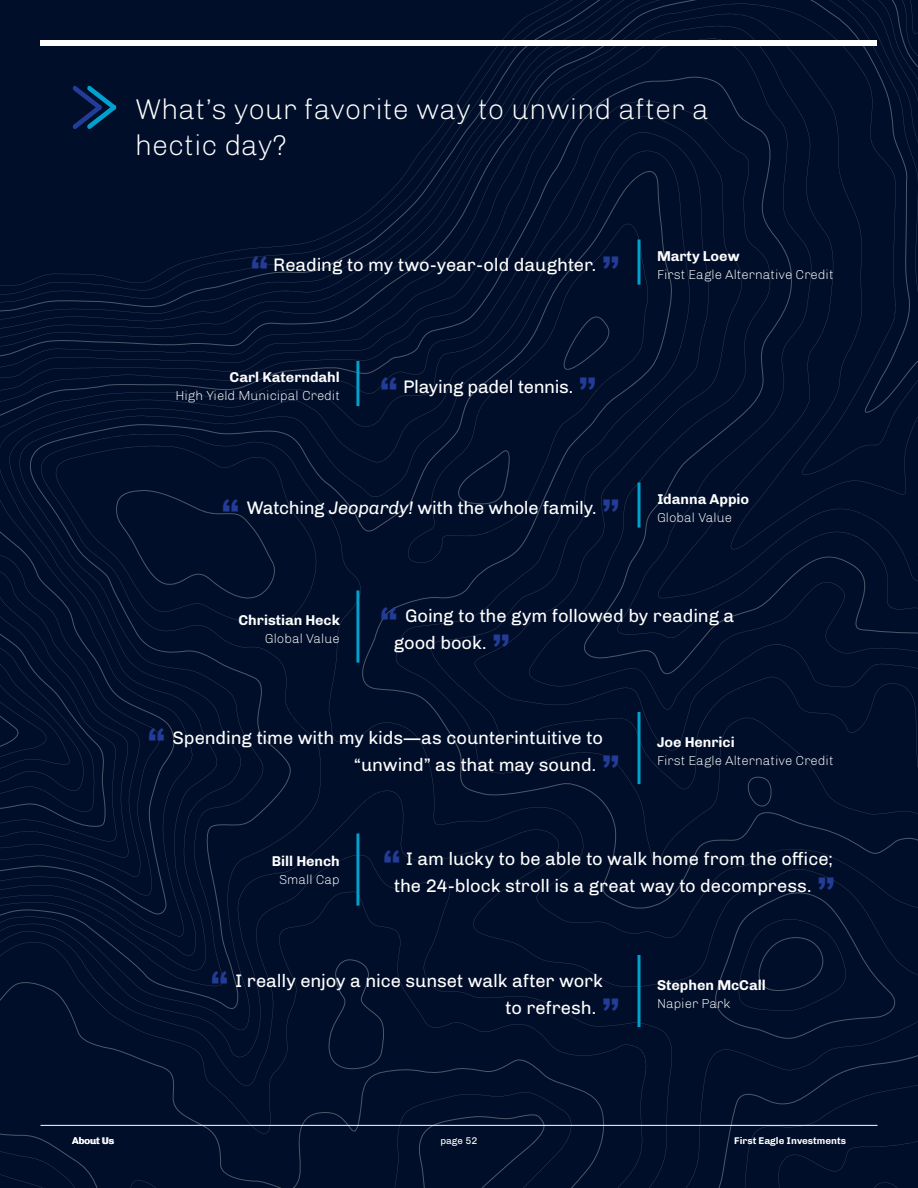
<style>
.page{position:relative;width:918px;height:1188px;background:#fff}
.page>*{position:absolute;margin:0;border:0;box-sizing:border-box;transform-origin:0 0}
.Table_Quote_Right{font:700 48px "FE Chivo Water";color:#233c98}
.Table_Quote_Left{font:700 48px "FE Chivo Water";color:#233c98}
.FE_Page_Title_white{font:33px/36px "FE Chivo Air";color:#fff}
.Table_Quote_Right-2{font:21px/27px "FE Chivo Water";letter-spacing:-.005em;color:#fff}
.Table_Quote_Left-2{font:21px/27px "FE Chivo Water";letter-spacing:-.005em;color:#fff}
.FE_Heading_2{font:700 16.5px "FE Chivo Air";color:#fff}
.FE_Question{font:15px "FE Chivo Air";color:#fff}
.About_Us_Title{font:15px "FE Chivo Air";color:#fff}
.t1{font:700 11.25px "FE Chivo Water";color:#fff}
.t2{font:11.25px "FE Chivo Water";color:#fff}
.s1{font-style:italic}
</style>
<div class="page">
<div style="left:0;top:1116px;width:918px;height:72px;background:#000e29"></div>
<div style="left:0;top:970px;width:918px;height:146px;background:#000e29"></div>
<div style="left:0;top:0;width:918px;height:970px;background:#000e29"></div>
<hr style="left:40px;top:1125px;width:838px;height:1px;background:#fff">
<div style="left:40px;top:40px;width:838px;height:6px;background:#fff"></div>
<hr style="left:638px;top:239px;width:2px;height:46px;background:#00a1cf">
<hr style="left:356px;top:361px;width:3px;height:45px;background:#00a1cf">
<hr style="left:638px;top:482px;width:2px;height:46px;background:#00a1cf">
<hr style="left:356px;top:590px;width:3px;height:73px;background:#00a1cf">
<hr style="left:638px;top:712px;width:2px;height:72px;background:#00a1cf">
<hr style="left:356px;top:833px;width:3px;height:73px;background:#00a1cf">
<hr style="left:638px;top:955px;width:2px;height:72px;background:#00a1cf">
<svg style="left:73px;top:85px;width:44px;height:44px"></svg>
<p class="FE_Page_Title_white" style="left:135px;top:89px;width:575px">What’s your favorite way to unwind after a hectic day?</p>
<p class="Table_Quote_Right" style="left:249px;top:237px;width:22px">“</p>
<p class="Table_Quote_Right-2" style="left:273px;top:250px;width:324px">Reading to my two-year-old daughter.</p>
<p class="Table_Quote_Right" style="left:601px;top:237px;width:22px">”</p>
<p class="FE_Heading_2" style="left:657px;top:245px;width:84px">Marty Loew</p>
<p class="FE_Question" style="left:657px;top:265px;width:178px">First Eagle Alternative Credit</p>
<p class="FE_Heading_2" style="left:230px;top:366px;width:112px">Carl Katerndahl</p>
<p class="FE_Question" style="left:176px;top:386px;width:166px">High Yield Municipal Credit</p>
<p class="Table_Quote_Left" style="left:379px;top:359px;width:22px">“</p>
<p class="Table_Quote_Left-2" style="left:403px;top:372px;width:172px">Playing padel tennis.</p>
<p class="Table_Quote_Left" style="left:577px;top:359px;width:22px">”</p>
<p class="Table_Quote_Right" style="left:221px;top:480px;width:22px">“</p>
<p class="Table_Quote_Right-2" style="left:247px;top:493px;width:351px">Watching <span class="s1">Jeopardy!</span> with the whole family.</p>
<p class="Table_Quote_Right" style="left:601px;top:480px;width:22px">”</p>
<p class="FE_Heading_2" style="left:657px;top:488px;width:94px">Idanna Appio</p>
<p class="About_Us_Title" style="left:657px;top:508px;width:77px">Global Value</p>
<p class="FE_Heading_2" style="left:238px;top:609px;width:103px">Christian Heck</p>
<p class="FE_Question" style="left:265px;top:629px;width:77px">Global Value</p>
<p class="Table_Quote_Left" style="left:379px;top:588px;width:22px">“</p>
<p class="Table_Quote_Left-2" style="left:394px;top:601px;width:342px;text-indent:11px">Going to the gym followed by reading a good book.</p>
<p class="Table_Quote_Left" style="left:491px;top:615px;width:22px">”</p>
<p class="Table_Quote_Right" style="left:146px;top:710px;width:22px">“</p>
<p class="Table_Quote_Right-2" style="left:354px;top:723px;width:250px;text-indent:-182px">Spending time with my kids—as counterintuitive to “unwind” as that may sound.</p>
<p class="Table_Quote_Right" style="left:601px;top:737px;width:22px">”</p>
<p class="FE_Heading_2" style="left:657px;top:731px;width:79px">Joe Henrici</p>
<p class="FE_Question" style="left:657px;top:751px;width:178px">First Eagle Alternative Credit</p>
<p class="FE_Heading_2" style="left:272px;top:850px;width:70px">Bill Hench</p>
<p class="FE_Question" style="left:279px;top:870px;width:62px">Small Cap</p>
<p class="Table_Quote_Left" style="left:382px;top:831px;width:22px">“</p>
<p class="Table_Quote_Left-2" style="left:394px;top:844px;width:440px;text-indent:12px">I am lucky to be able to walk home from the office; the 24-block stroll is a great way to decompress.</p>
<p class="Table_Quote_Left" style="left:816px;top:858px;width:22px">”</p>
<p class="Table_Quote_Right" style="left:209px;top:953px;width:22px">“</p>
<p class="Table_Quote_Right-2" style="left:505px;top:966px;width:99px;text-indent:-270px">I really enjoy a nice sunset walk after work to refresh.</p>
<p class="Table_Quote_Right" style="left:601px;top:980px;width:22px">”</p>
<p class="FE_Heading_2" style="left:657px;top:974px;width:110px">Stephen McCall</p>
<p class="FE_Question" style="left:657px;top:994px;width:75px">Napier Park</p>
<p class="t1" style="left:72px;top:1133px;width:44px">About Us</p>
<p class="t2" style="left:440px;top:1133px;width:39px">page 52</p>
<p class="t1" style="left:734px;top:1133px;width:113px">First Eagle Investments</p>
</div>
